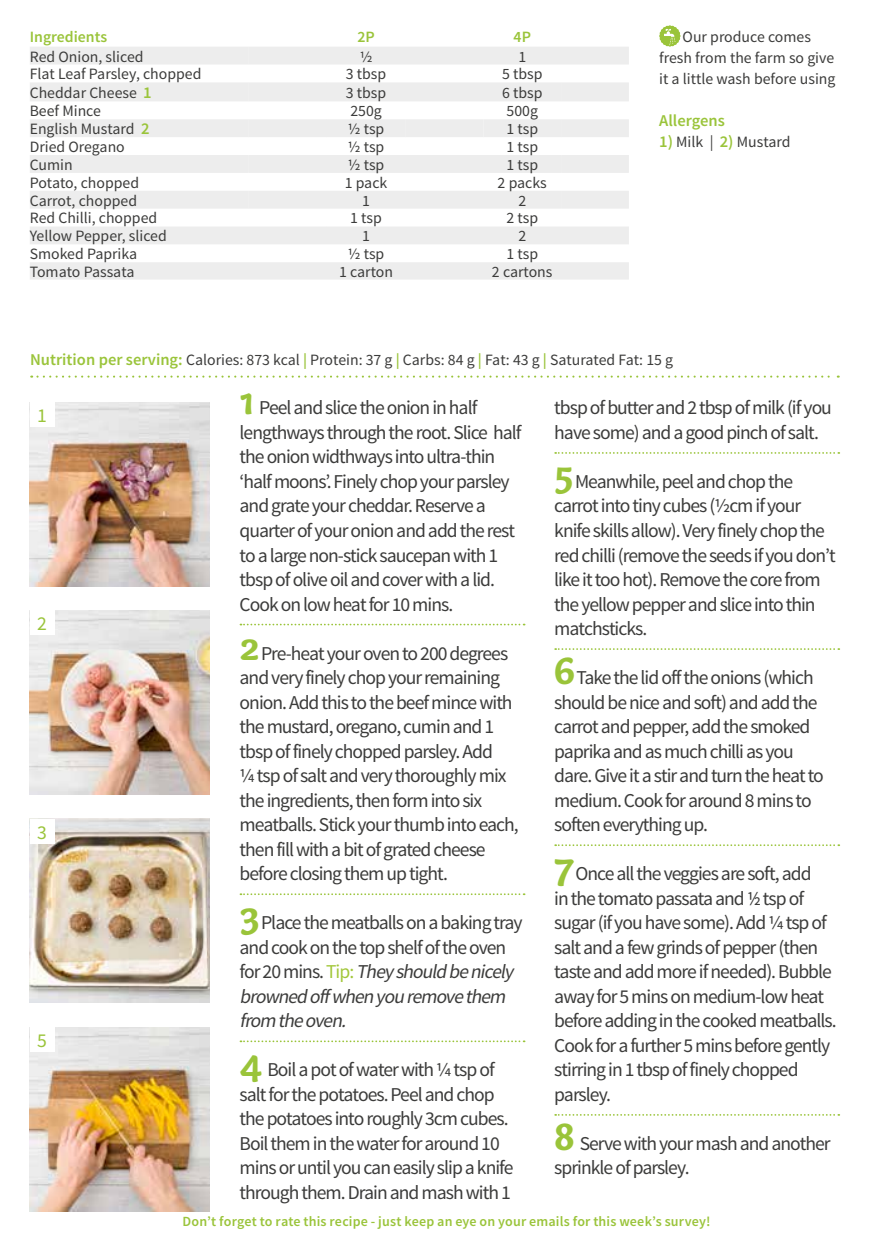
<style>
.page{position:relative;width:869px;height:1241px;background:#fff}
.page>*{position:absolute;margin:0;border:0;box-sizing:border-box;transform-origin:0 0}
.t1{font:19.6px/24.5px "Source Sans Pro";letter-spacing:-.05em;color:#3c3c3b}
.t2{font:19.6px "Source Sans Pro";color:#9ac43a}
.t3{font:600 16.45px "Source Sans Pro";color:#9ac43a}
.t4{font:15.75px/21px "Source Sans Pro";color:#3c3c3b;text-align:center}
.t5{font:600 15.75px "Source Sans Pro";color:#9ac43a}
.t6{font:600 14px "Source Sans Pro";letter-spacing:.015em;color:#9ac43a}
.s1{font-weight:600;font-size:16.45px;color:#9ac43a}
.s2{font-weight:600;color:#9ac43a}
.s3{font-family:"Capucine Basic";font-weight:700;font-size:41.12px;color:#9ac43a}
.s4{color:#a2c73a}
.s5{font-style:italic}
</style>
<div class="page">
<img style="left:30px;top:1027px;width:180px;height:183px">
<img style="left:30px;top:818px;width:180px;height:184px">
<img style="left:30px;top:402px;width:180px;height:184px">
<img style="left:30px;top:610px;width:180px;height:184px">
<svg style="left:31px;top:375px;width:807px;height:2px"></svg>
<svg style="left:30px;top:47px;width:598px;height:232px;fill:#f1f1f1"></svg>
<svg style="left:249px;top:47px;width:379px;height:161px;fill:#ededed"></svg>
<div style="left:30px;top:402px;width:25px;height:25px;background:#fff"></div>
<div style="left:30px;top:610px;width:25px;height:25px;background:#fff"></div>
<div style="left:30px;top:818px;width:25px;height:25px;background:#fff"></div>
<div style="left:30px;top:1027px;width:25px;height:24px;background:#fff"></div>
<svg style="left:240px;top:623px;width:284px;height:2px"></svg>
<svg style="left:240px;top:893px;width:284px;height:2px"></svg>
<svg style="left:240px;top:1040px;width:284px;height:2px"></svg>
<svg style="left:555px;top:452px;width:283px;height:2px"></svg>
<svg style="left:555px;top:648px;width:283px;height:2px"></svg>
<svg style="left:555px;top:844px;width:283px;height:2px"></svg>
<svg style="left:555px;top:1114px;width:283px;height:1px"></svg>
<svg style="left:659px;top:25px;width:21px;height:22px"></svg>
<p class="t5" style="left:30px;top:26px;width:79px">Ingredients</p>
<p class="t5" style="left:357px;top:26px;width:19px">2P</p>
<p class="t5" style="left:513px;top:26px;width:19px">4P</p>
<p class="t4" style="left:30px;top:46px;width:115px">Red Onion, sliced</p>
<p class="t4" style="left:359px;top:46px;width:14px">1/2</p>
<p class="t4" style="left:518px;top:46px;width:9px">1</p>
<p class="t4" style="left:30px;top:64px;width:173px">Flat Leaf Parsley, chopped</p>
<p class="t4" style="left:346px;top:64px;width:42px">3 tbsp</p>
<p class="t4" style="left:502px;top:64px;width:42px">5 tbsp</p>
<p class="t4" style="left:30px;top:83px;width:123px">Cheddar Cheese <span class="s1">1</span></p>
<p class="t4" style="left:346px;top:82px;width:42px">3 tbsp</p>
<p class="t4" style="left:502px;top:82px;width:42px">6 tbsp</p>
<p class="t4" style="left:30px;top:101px;width:73px">Beef Mince</p>
<p class="t4" style="left:350px;top:101px;width:33px">250g</p>
<p class="t4" style="left:506px;top:101px;width:33px">500g</p>
<p class="t4" style="left:30px;top:119px;width:121px">English Mustard <span class="s1">2</span></p>
<p class="t4" style="left:347px;top:119px;width:38px">½ tsp</p>
<p class="t4" style="left:506px;top:119px;width:33px">1 tsp</p>
<p class="t4" style="left:30px;top:136px;width:96px">Dried Oregano</p>
<p class="t4" style="left:347px;top:136px;width:38px">½ tsp</p>
<p class="t4" style="left:506px;top:136px;width:33px">1 tsp</p>
<p class="t4" style="left:30px;top:154px;width:44px">Cumin</p>
<p class="t4" style="left:347px;top:154px;width:38px">½ tsp</p>
<p class="t4" style="left:506px;top:154px;width:33px">1 tsp</p>
<p class="t4" style="left:30px;top:172px;width:111px">Potato, chopped</p>
<p class="t4" style="left:344px;top:172px;width:44px">1 pack</p>
<p class="t4" style="left:497px;top:172px;width:51px">2 packs</p>
<p class="t4" style="left:30px;top:190px;width:109px">Carrot, chopped</p>
<p class="t4" style="left:362px;top:190px;width:9px">1</p>
<p class="t4" style="left:518px;top:190px;width:9px">2</p>
<p class="t4" style="left:30px;top:208px;width:129px">Red Chilli, chopped</p>
<p class="t4" style="left:350px;top:208px;width:33px">1 tsp</p>
<p class="t4" style="left:506px;top:208px;width:33px">2 tsp</p>
<p class="t4" style="left:30px;top:226px;width:138px">Yellow Pepper, sliced</p>
<p class="t4" style="left:362px;top:226px;width:9px">1</p>
<p class="t4" style="left:518px;top:226px;width:9px">2</p>
<p class="t4" style="left:30px;top:244px;width:109px">Smoked Paprika</p>
<p class="t4" style="left:347px;top:244px;width:38px">½ tsp</p>
<p class="t4" style="left:506px;top:244px;width:33px">1 tsp</p>
<p class="t4" style="left:30px;top:261px;width:106px">Tomato Passata</p>
<p class="t4" style="left:339px;top:261px;width:55px">1 carton</p>
<p class="t4" style="left:491px;top:261px;width:62px">2 cartons</p>
<p class="t4" style="left:659px;top:26px;width:178px">Our produce comes<br>fresh from the farm so give it a little wash before using</p>
<p class="t3" style="left:659px;top:110px;width:67px">Allergens</p>
<p class="t4" style="left:659px;top:131px;width:133px"><span class="s1">1)</span> Milk | <span class="s1">2)</span> Mustard</p>
<p class="t4" style="left:30px;top:350px;width:644px"><span class="s1">Nutrition per serving:</span> Calories: 873 kcal <span class="s2">|</span> Protein: 37 g <span class="s2">|</span> Carbs: 84 g <span class="s2">|</span> Fat: 43 g <span class="s2">|</span> Saturated Fat: 15 g</p>
<p class="t2" style="left:37px;top:403px;width:11px">1</p>
<p class="t2" style="left:37px;top:611px;width:11px">2</p>
<p class="t2" style="left:37px;top:819px;width:11px">3</p>
<p class="t2" style="left:37px;top:1028px;width:11px">5</p>
<p class="t1" style="left:239px;top:396px;width:283px"><span class="s3">1</span> Peel and slice the onion in half lengthways through the root. Slice half the onion widthways into ultra-thin ‘half moons’. Finely chop your parsley and grate your cheddar. Reserve a quarter of your onion and add the rest to a large non-stick saucepan with 1 tbsp of olive oil and cover with a lid.<br>Cook on low heat for 10 mins.</p>
<p class="t1" style="left:239px;top:641px;width:280px"><span class="s3">2</span> Pre-heat your oven to 200 degrees and very finely chop your remaining onion. Add this to the beef mince with the mustard, oregano, cumin and 1 tbsp of finely chopped parsley. Add<br>¼ tsp of salt and very thoroughly mix the ingredients, then form into six meatballs. Stick your thumb into each, then fill with a bit of grated cheese before closing them up tight.</p>
<p class="t1" style="left:239px;top:910px;width:284px"><span class="s3">3</span> Place the meatballs on a baking tray and cook on the top shelf of the oven fo r 2 0 m i n s . <span class="s4">T i p :</span> <span class="s5">Theyshouldbenicely brownedoffwhenyouremovethem from theoven.</span></p>
<p class="t1" style="left:239px;top:1057px;width:275px"><span class="s3">4</span> Boil a pot of water with ¼ tsp of salt for the potatoes. Peel and chop the potatoes into roughly 3cm cubes.<br>Boil them in the water for around 10 mins or until you can easily slip a knife through them. Drain and mash with 1</p>
<p class="t1" style="left:554px;top:396px;width:279px">tbsp of butter and 2 tbsp of milk (if you have some) and a good pinch of salt.</p>
<p class="t1" style="left:554px;top:469px;width:283px"><span class="s3">5</span> Meanwhile, peel and chop the carrot into tiny cubes (½cm if your knife skills allow). Very finely chop the red chilli (remove the seeds if you don’t like it too hot). Remove the core from the yellow pepper and slice into thin matchsticks.</p>
<p class="t1" style="left:554px;top:665px;width:271px"><span class="s3">6</span> Take the lid off the onions (which should be nice and soft) and add the carrot and pepper, add the smoked paprika and as much chilli as you dare. Give it a stir and turn the heat to medium. Cook for around 8 mins to soften everything up.</p>
<p class="t1" style="left:554px;top:861px;width:284px"><span class="s3">7</span> Once all the veggies are soft, add<br>in the tomato passata and 1/2 tsp of sugar (if you have some). Add ¼ tsp of salt and a few grinds of pepper (then taste and add more if needed). Bubble away for 5 mins on medium-low heat before adding in the cooked meatballs.<br>Cook for a further 5 mins before gently stirring in 1 tbsp of finely chopped parsley.</p>
<p class="t1" style="left:554px;top:1131px;width:278px"><span class="s3">8</span> Serve with your mash and another sprinkle of parsley.</p>
<p class="t6" style="left:182px;top:1212px;width:529px">Don’t forget to rate this recipe - just keep an eye on your emails for this week’s survey!</p>
</div>
